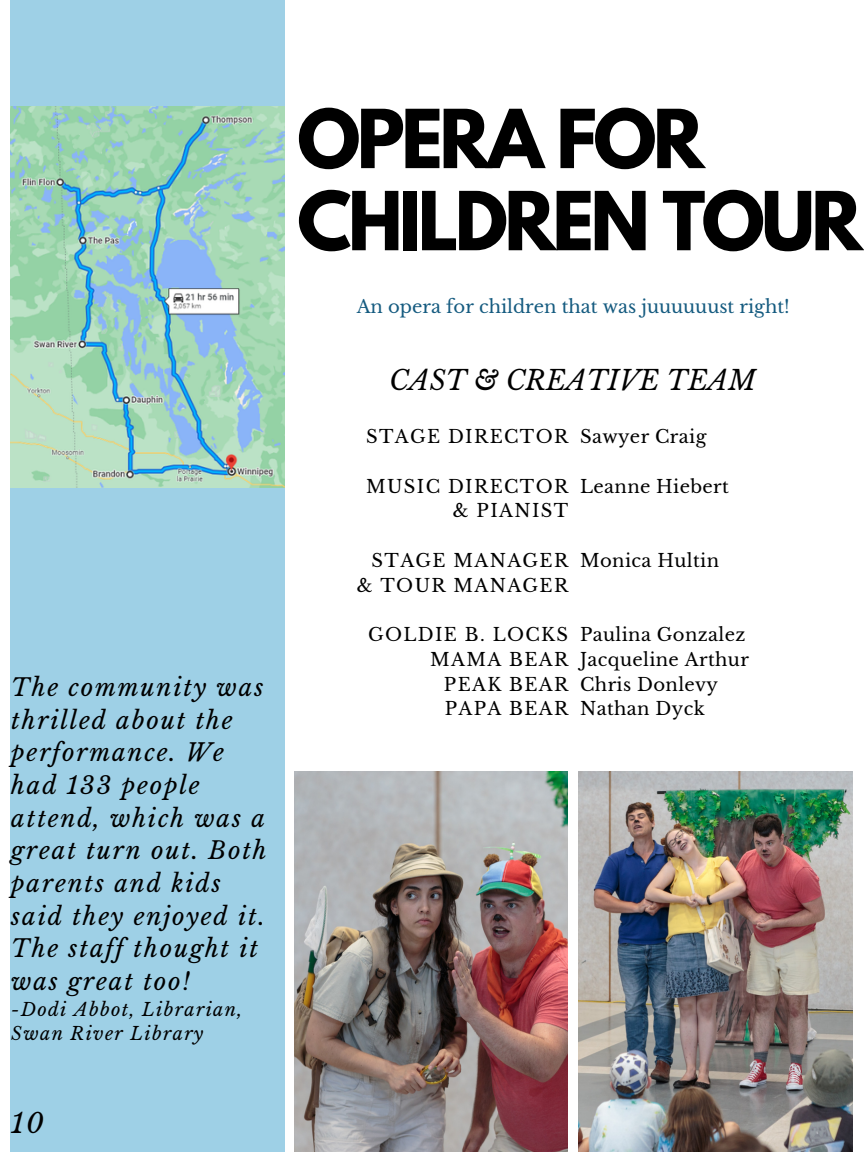
<style>
.page{position:relative;width:864px;height:1152px;background:#fff}
.page>*{position:absolute;margin:0;border:0;box-sizing:border-box;transform-origin:0 0}
.t1{font:700 72px/82.2px "League Spartan";letter-spacing:-.05em;color:#000}
.t2{font:italic 27px "Libre Baskerville";color:#000}
.t3{font:italic 24px/32.7px "Libre Baskerville";letter-spacing:.075em;color:#000}
.t4{font:18px "Libre Baskerville";letter-spacing:.075em;color:#000}
.t5{font:18px "Libre Baskerville";letter-spacing:.02em;color:#000}
.t6{font:18px "Libre Baskerville";color:#155b80}
.t7{font:italic 18px "Libre Baskerville";letter-spacing:.075em;color:#000}
</style>
<div class="page">
<div style="left:10px;top:0;width:274px;height:1152px;background:#9ed0e6"></div>
<img style="left:579px;top:772px;width:273px;height:380px">
<img style="left:294px;top:772px;width:274px;height:380px">
<img style="left:11px;top:107px;width:273px;height:380px">
<p class="t3" style="left:11px;top:671px;width:257px">The community was thrilled about the performance. We had 133 people attend, which was a great turn out. Both parents and kids said they enjoyed it.<br>The staff thought it was great too!</p>
<p class="t7" style="left:11px;top:998px;width:232px">-Dodi Abbot, Librarian,</p>
<p class="t7" style="left:11px;top:1023px;width:193px">Swan River Library</p>
<p class="t2" style="left:11px;top:1107px;width:34px">10</p>
<p class="t1" style="left:297px;top:107px;width:567px">OPERA FOR<br>CHILDREN TOUR</p>
<p class="t6" style="left:357px;top:296px;width:435px">An opera for children that was juuuuuust right!</p>
<p class="t2" style="left:389px;top:364px;width:368px">CAST &amp; CREATIVE TEAM</p>
<p class="t4" style="left:366px;top:426px;width:204px">STAGE DIRECTOR</p>
<p class="t4" style="left:366px;top:475px;width:204px">MUSIC DIRECTOR</p>
<p class="t4" style="left:453px;top:500px;width:117px">&amp; PIANIST</p>
<p class="t4" style="left:372px;top:549px;width:198px">STAGE MANAGER</p>
<p class="t4" style="left:357px;top:574px;width:213px">&amp; TOUR MANAGER</p>
<p class="t4" style="left:368px;top:624px;width:202px">GOLDIE B. LOCKS</p>
<p class="t4" style="left:430px;top:648px;width:139px">MAMA BEAR</p>
<p class="t4" style="left:444px;top:673px;width:126px">PEAK BEAR</p>
<p class="t4" style="left:445px;top:698px;width:125px">PAPA BEAR</p>
<p class="t5" style="left:580px;top:426px;width:128px">Sawyer Craig</p>
<p class="t5" style="left:580px;top:475px;width:150px">Leanne Hiebert</p>
<p class="t5" style="left:580px;top:549px;width:140px">Monica Hultin</p>
<p class="t5" style="left:580px;top:624px;width:167px">Paulina Gonzalez</p>
<p class="t5" style="left:580px;top:648px;width:170px">Jacqueline Arthur</p>
<p class="t5" style="left:580px;top:673px;width:139px">Chris Donlevy</p>
<p class="t5" style="left:580px;top:698px;width:126px">Nathan Dyck</p>
</div>
